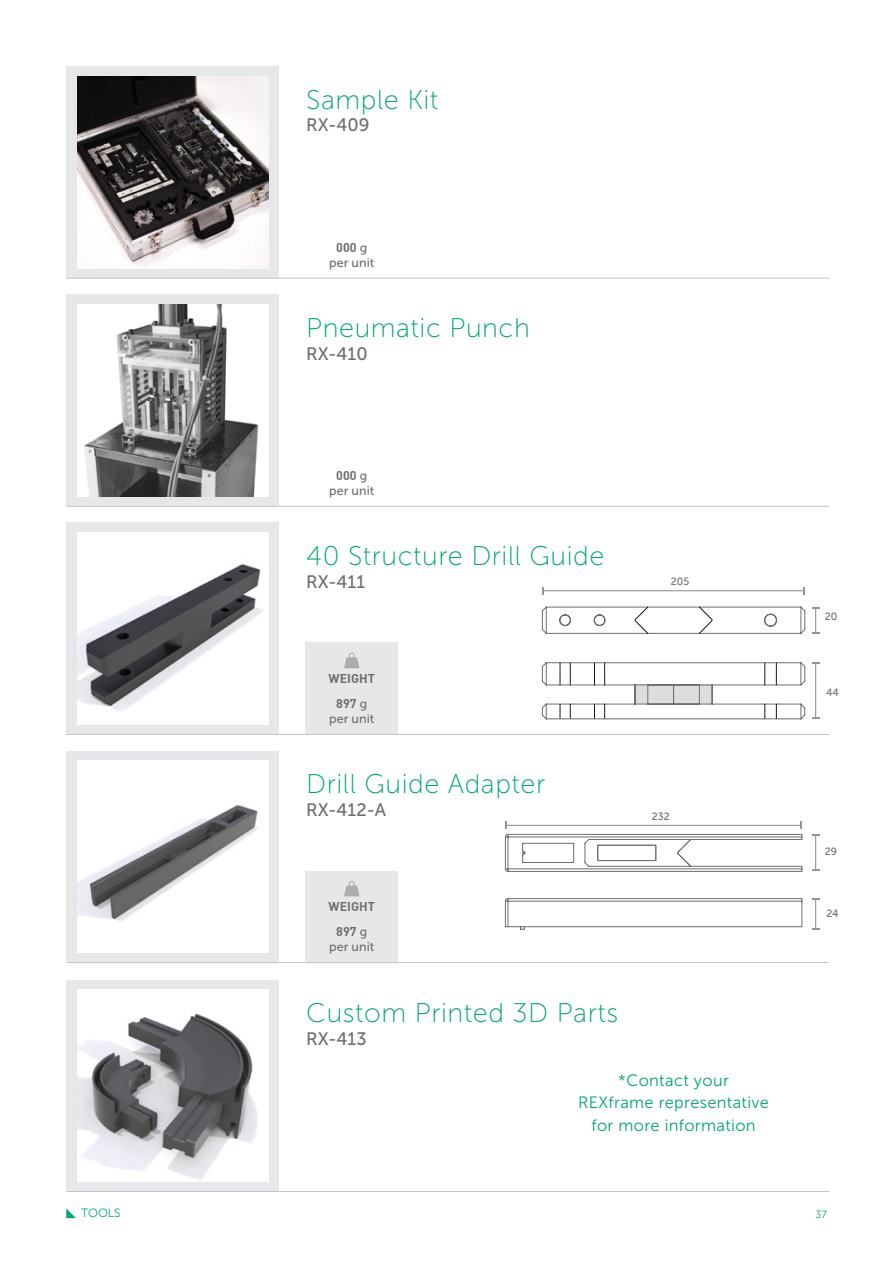
<style>
.page{position:relative;width:890px;height:1263px;background:#fff}
.page>*{position:absolute;margin:0;border:0;box-sizing:border-box;transform-origin:0 0}
.t1{font:27px "Museo Sans 100";letter-spacing:.02em;color:#00a76f}
.t2{font:18px "Museo Sans 500";color:#6d6e71}
.t3{font:16.5px/22.5px "Museo Sans 300";letter-spacing:.02em;color:#00a76f;text-align:center}
.t4{font:12.6px "DIN Bold";color:#6d6e71}
.t5{font:12.6px "Museo Sans 500";color:#6d6e71}
.t6{font:12px "Museo Sans 300";color:#00a76f}
.t7{font:10.5px "Museo Sans 500";color:#6d6e71}
.t8{font:10.5px "Museo Sans 300";color:#00a76f}
.s1{font-family:"Museo Sans 500"}
</style>
<div class="page">
<hr style="left:543px;top:590px;width:261px;height:1px;background:#939598">
<hr style="left:815px;top:663px;width:1px;height:55px;background:#939598">
<svg style="left:812px;top:607px;width:7px;height:26px"></svg>
<hr style="left:815px;top:899px;width:1px;height:30px;background:#939598">
<hr style="left:815px;top:835px;width:1px;height:35px;background:#939598">
<svg style="left:504px;top:898px;width:298px;height:32px"></svg>
<svg style="left:66px;top:1208px;width:10px;height:10px"></svg>
<div style="left:66px;top:522px;width:212px;height:212px;background:#e6e7e8"></div>
<img style="left:77px;top:533px;width:192px;height:191px">
<div style="left:306px;top:642px;width:92px;height:92px;background:#e6e7e8"></div>
<svg style="left:344px;top:653px;width:15px;height:15px"></svg>
<hr style="left:66px;top:734px;width:763px;height:1px;background:#c2c4c6">
<div style="left:66px;top:751px;width:212px;height:211px;background:#e6e7e8"></div>
<img style="left:77px;top:761px;width:192px;height:191px">
<div style="left:306px;top:870px;width:92px;height:92px;background:#e6e7e8"></div>
<svg style="left:344px;top:881px;width:15px;height:15px"></svg>
<hr style="left:66px;top:962px;width:763px;height:1px;background:#c2c4c6">
<div style="left:66px;top:979px;width:212px;height:212px;background:#e6e7e8"></div>
<img style="left:77px;top:990px;width:192px;height:191px">
<hr style="left:66px;top:1191px;width:763px;height:1px;background:#c2c4c6">
<div style="left:66px;top:66px;width:212px;height:212px;background:#e6e7e8"></div>
<img style="left:77px;top:76px;width:192px;height:192px">
<div style="left:66px;top:294px;width:212px;height:212px;background:#e6e7e8"></div>
<img style="left:77px;top:305px;width:192px;height:191px">
<hr style="left:66px;top:278px;width:763px;height:1px;background:#c2c4c6">
<hr style="left:66px;top:506px;width:763px;height:1px;background:#c2c4c6">
<svg style="left:541px;top:606px;width:265px;height:28px"></svg>
<svg style="left:541px;top:662px;width:265px;height:58px"></svg>
<svg style="left:504px;top:822px;width:298px;height:50px"></svg>
<p class="t6" style="left:81px;top:1207px;width:41px">TOOLS</p>
<p class="t1" style="left:306px;top:85px;width:134px">Sample Kit</p>
<p class="t2" style="left:306px;top:115px;width:65px">RX-409</p>
<p class="t4" style="left:336px;top:239px;width:33px">000 <span class="s1">g</span></p>
<p class="t5" style="left:329px;top:256px;width:47px">per unit</p>
<p class="t1" style="left:306px;top:313px;width:225px">Pneumatic Punch</p>
<p class="t2" style="left:306px;top:343px;width:63px">RX-410</p>
<p class="t4" style="left:336px;top:467px;width:33px">000 <span class="s1">g</span></p>
<p class="t5" style="left:329px;top:484px;width:47px">per unit</p>
<p class="t1" style="left:306px;top:542px;width:299px">40 Structure Drill Guide</p>
<p class="t2" style="left:306px;top:572px;width:60px">RX-411</p>
<p class="t4" style="left:328px;top:670px;width:48px">WEIGHT</p>
<p class="t4" style="left:336px;top:695px;width:33px">897 <span class="s1">g</span></p>
<p class="t5" style="left:329px;top:712px;width:47px">per unit</p>
<p class="t1" style="left:306px;top:770px;width:240px">Drill Guide Adapter</p>
<p class="t2" style="left:306px;top:800px;width:81px">RX-412-A</p>
<p class="t4" style="left:328px;top:898px;width:48px">WEIGHT</p>
<p class="t4" style="left:336px;top:923px;width:33px">897 <span class="s1">g</span></p>
<p class="t5" style="left:329px;top:940px;width:47px">per unit</p>
<p class="t7" style="left:671px;top:576px;width:20px">205</p>
<p class="t7" style="left:651px;top:810px;width:19px">232</p>
<p class="t1" style="left:306px;top:999px;width:313px">Custom Printed 3D Parts</p>
<p class="t2" style="left:306px;top:1029px;width:62px">RX-413</p>
<p class="t3" style="left:578px;top:1069px;width:192px">*Contact your<br>REXframe representative for more information</p>
<p class="t7" style="left:824px;top:611px;width:14px">20</p>
<p class="t7" style="left:826px;top:686px;width:14px">44</p>
<p class="t7" style="left:825px;top:845px;width:14px">29</p>
<p class="t7" style="left:826px;top:907px;width:14px">24</p>
<p class="t8" style="left:815px;top:1208px;width:13px">37</p>
</div>
